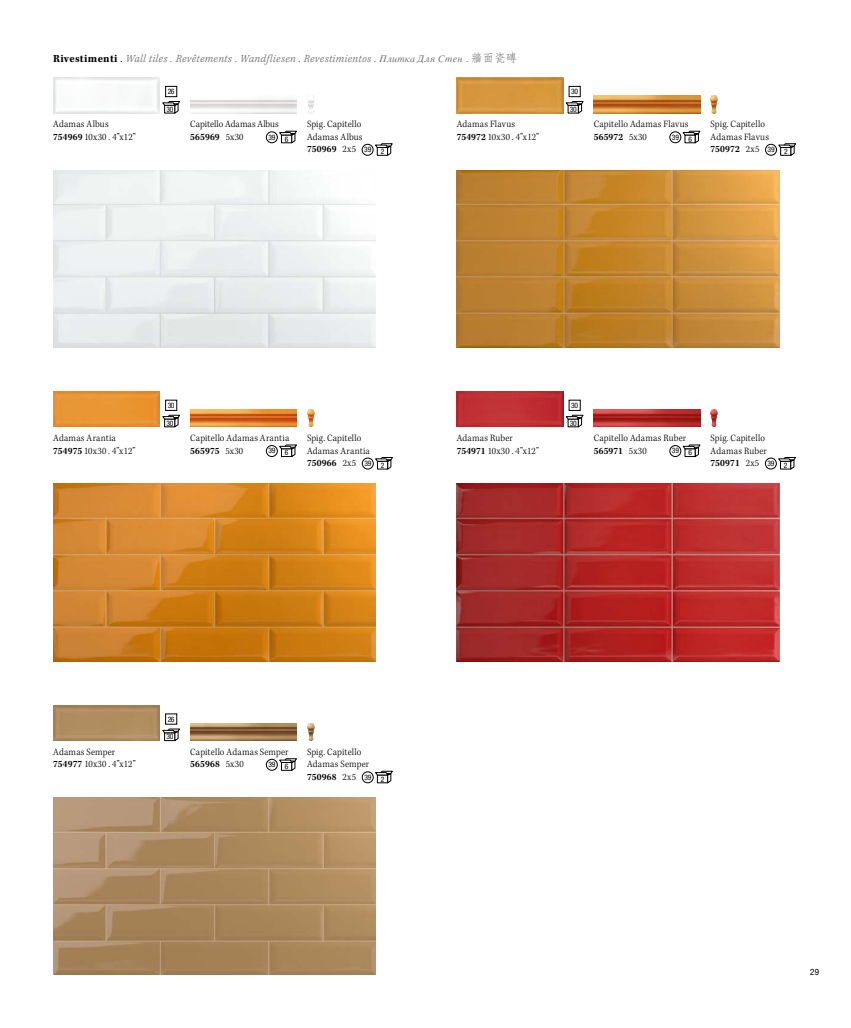
<style>
.page{position:relative;width:851px;height:1028px;background:#fff}
.page>*{position:absolute;margin:0;border:0;box-sizing:border-box;transform-origin:0 0}
.t1{font:11.25px "Kepler Std Light Scn It Capt";letter-spacing:.03em;color:#706f6f}
.t2{font:10px/12.5px "Kepler Std Light Scn";letter-spacing:.015em;color:#000}
.t3{font:10px "Kepler Std Semibold Scn Capt";letter-spacing:.02em;color:#000}
.t4{font:8.75px "Helvetica Neue";color:#000;scale:.9 1}
.t5{font:condensed 7.5px "Helvetica Neue LT Std";letter-spacing:-.025em;color:#000}
.s1{font-family:"Kepler Std Bold Scn Capt";color:#000}
.s2{color:#000}
.s3{font-family:"Times";font-style:italic;font-size:10px}
.s4{font-family:"Adobe Fangsong Std"}
.s5{font-family:"Kepler Std Semibold Scn Capt"}
.s6{font-family:"Kepler Std Light Scn"}
</style>
<div class="page">
<img style="left:53px;top:78px;width:106px;height:35px">
<div style="left:165px;top:86px;width:12px;height:11px;border:1px solid #000"></div>
<svg style="left:162px;top:101px;width:18px;height:13px"></svg>
<svg style="left:279px;top:131px;width:18px;height:12px"></svg>
<div style="left:266px;top:132px;width:11px;height:11px;border:1px solid #000;border-radius:50%"></div>
<svg style="left:375px;top:143px;width:17px;height:13px"></svg>
<div style="left:362px;top:144px;width:11px;height:11px;border:1px solid #000;border-radius:50%"></div>
<img style="left:307px;top:95px;width:7px;height:18px">
<img style="left:53px;top:170px;width:323px;height:177px">
<svg style="left:682px;top:131px;width:18px;height:12px"></svg>
<div style="left:669px;top:132px;width:12px;height:11px;border:1px solid #000;border-radius:50%"></div>
<svg style="left:778px;top:143px;width:18px;height:13px"></svg>
<div style="left:765px;top:144px;width:11px;height:11px;border:1px solid #000;border-radius:50%"></div>
<img style="left:456px;top:170px;width:323px;height:177px">
<img style="left:456px;top:78px;width:107px;height:35px">
<div style="left:569px;top:86px;width:11px;height:11px;border:1px solid #000"></div>
<svg style="left:565px;top:101px;width:18px;height:13px"></svg>
<img style="left:593px;top:95px;width:107px;height:18px">
<img style="left:710px;top:95px;width:7px;height:18px">
<img style="left:190px;top:409px;width:106px;height:18px">
<img style="left:307px;top:409px;width:7px;height:18px">
<img style="left:593px;top:409px;width:107px;height:18px">
<img style="left:710px;top:409px;width:7px;height:18px">
<svg style="left:279px;top:444px;width:18px;height:13px"></svg>
<div style="left:266px;top:445px;width:11px;height:12px;border:1px solid #000;border-radius:50%"></div>
<svg style="left:375px;top:457px;width:18px;height:12px"></svg>
<div style="left:362px;top:458px;width:11px;height:11px;border:1px solid #000;border-radius:50%"></div>
<img style="left:53px;top:484px;width:323px;height:177px">
<svg style="left:682px;top:444px;width:18px;height:13px"></svg>
<div style="left:669px;top:445px;width:12px;height:12px;border:1px solid #000;border-radius:50%"></div>
<svg style="left:778px;top:457px;width:17px;height:12px"></svg>
<div style="left:765px;top:458px;width:11px;height:11px;border:1px solid #000;border-radius:50%"></div>
<img style="left:456px;top:484px;width:323px;height:177px">
<img style="left:53px;top:391px;width:106px;height:36px">
<div style="left:165px;top:400px;width:12px;height:10px;border:1px solid #000"></div>
<svg style="left:162px;top:415px;width:18px;height:12px"></svg>
<img style="left:456px;top:391px;width:107px;height:36px">
<svg style="left:565px;top:415px;width:18px;height:12px"></svg>
<img style="left:190px;top:723px;width:106px;height:17px">
<img style="left:307px;top:723px;width:7px;height:17px">
<svg style="left:279px;top:758px;width:18px;height:13px"></svg>
<div style="left:266px;top:759px;width:11px;height:11px;border:1px solid #000;border-radius:50%"></div>
<svg style="left:375px;top:770px;width:18px;height:13px"></svg>
<div style="left:362px;top:771px;width:11px;height:12px;border:1px solid #000;border-radius:50%"></div>
<img style="left:53px;top:797px;width:323px;height:177px">
<img style="left:53px;top:705px;width:106px;height:35px">
<div style="left:165px;top:713px;width:12px;height:11px;border:1px solid #000"></div>
<svg style="left:162px;top:728px;width:18px;height:13px"></svg>
<p class="t1" style="left:53px;top:52px;width:465px"><span class="s1">Rivestimenti</span> <span class="s2">.</span> Wall tiles . Revêtements . Wandfliesen . Revestimientos . <span class="s3">Плитка Для Стен .</span> <span class="s4">牆面瓷磚</span></p>
<p class="t5" style="left:168px;top:87px;width:8px">26</p>
<p class="t5" style="left:166px;top:105px;width:8px">30</p>
<p class="t5" style="left:571px;top:87px;width:8px">30</p>
<p class="t5" style="left:569px;top:105px;width:8px">30</p>
<p class="t2" style="left:53px;top:118px;width:84px">Adamas Albus<br><span class="s5">754969</span> 10x30 . 4”x12”</p>
<p class="t2" style="left:190px;top:118px;width:90px">Capitello Adamas Albus</p>
<p class="t3" style="left:190px;top:131px;width:55px">565969 <span class="s6">5x30</span></p>
<p class="t5" style="left:285px;top:135px;width:5px">6</p>
<p class="t5" style="left:268px;top:133px;width:9px">39</p>
<p class="t2" style="left:307px;top:118px;width:57px">Spig. Capitello<br>Adamas Albus</p>
<p class="t3" style="left:307px;top:144px;width:50px">750969 <span class="s6">2x5</span></p>
<p class="t5" style="left:380px;top:147px;width:5px">2</p>
<p class="t5" style="left:364px;top:145px;width:9px">39</p>
<p class="t2" style="left:456px;top:118px;width:84px">Adamas Flavus<br><span class="s5">754972</span> 10x30 . 4”x12”</p>
<p class="t2" style="left:593px;top:118px;width:96px">Capitello Adamas Flavus</p>
<p class="t3" style="left:593px;top:131px;width:55px">565972 <span class="s6">5x30</span></p>
<p class="t5" style="left:688px;top:135px;width:5px">6</p>
<p class="t5" style="left:671px;top:133px;width:9px">39</p>
<p class="t2" style="left:710px;top:118px;width:60px">Spig. Capitello<br>Adamas Flavus</p>
<p class="t3" style="left:710px;top:144px;width:50px">750972 <span class="s6">2x5</span></p>
<p class="t5" style="left:784px;top:147px;width:5px">2</p>
<p class="t5" style="left:767px;top:145px;width:9px">39</p>
<p class="t2" style="left:53px;top:432px;width:84px">Adamas Arantia<br><span class="s5">754975</span> 10x30 . 4”x12”</p>
<p class="t5" style="left:168px;top:401px;width:8px">30</p>
<p class="t5" style="left:166px;top:418px;width:8px">30</p>
<p class="t2" style="left:190px;top:432px;width:101px">Capitello Adamas Arantia</p>
<p class="t3" style="left:190px;top:445px;width:54px">565975 <span class="s6">5x30</span></p>
<p class="t5" style="left:285px;top:448px;width:5px">6</p>
<p class="t5" style="left:268px;top:446px;width:9px">39</p>
<p class="t2" style="left:307px;top:432px;width:64px">Spig. Capitello<br>Adamas Arantia</p>
<p class="t3" style="left:307px;top:457px;width:50px">750966 <span class="s6">2x5</span></p>
<p class="t5" style="left:381px;top:461px;width:5px">2</p>
<p class="t5" style="left:364px;top:459px;width:9px">39</p>
<p class="t2" style="left:456px;top:432px;width:84px">Adamas Ruber<br><span class="s5">754971</span> 10x30 . 4”x12”</p>
<p class="t5" style="left:571px;top:401px;width:8px">30</p>
<p class="t5" style="left:569px;top:418px;width:8px">30</p>
<p class="t2" style="left:593px;top:432px;width:94px">Capitello Adamas Ruber</p>
<p class="t3" style="left:593px;top:445px;width:55px">565971 <span class="s6">5x30</span></p>
<p class="t5" style="left:688px;top:448px;width:5px">6</p>
<p class="t5" style="left:671px;top:446px;width:9px">39</p>
<p class="t2" style="left:710px;top:432px;width:58px">Spig. Capitello<br>Adamas Ruber</p>
<p class="t3" style="left:710px;top:457px;width:50px">750971 <span class="s6">2x5</span></p>
<p class="t5" style="left:783px;top:461px;width:5px">2</p>
<p class="t5" style="left:767px;top:459px;width:9px">39</p>
<p class="t2" style="left:53px;top:746px;width:84px">Adamas Semper<br><span class="s5">754977</span> 10x30 . 4”x12”</p>
<p class="t5" style="left:168px;top:715px;width:8px">26</p>
<p class="t5" style="left:166px;top:732px;width:8px">30</p>
<p class="t2" style="left:190px;top:746px;width:100px">Capitello Adamas Semper</p>
<p class="t3" style="left:190px;top:758px;width:55px">565968 <span class="s6">5x30</span></p>
<p class="t5" style="left:285px;top:762px;width:5px">6</p>
<p class="t5" style="left:268px;top:760px;width:9px">39</p>
<p class="t2" style="left:307px;top:746px;width:63px">Spig. Capitello<br>Adamas Semper</p>
<p class="t3" style="left:307px;top:771px;width:50px">750968 <span class="s6">2x5</span></p>
<p class="t5" style="left:381px;top:774px;width:5px">2</p>
<p class="t5" style="left:364px;top:772px;width:9px">39</p>
<p class="t4" style="left:810px;top:965px;width:11px">29</p>
</div>
